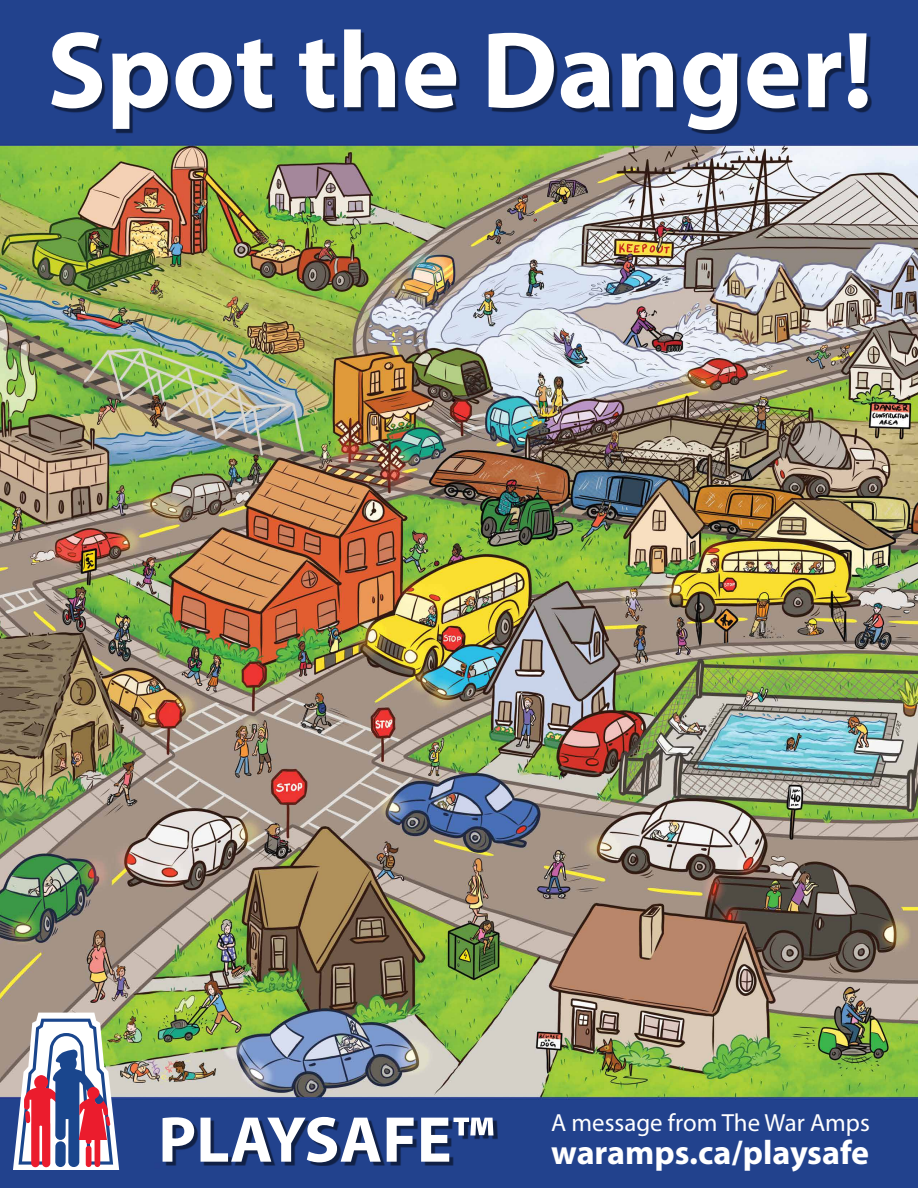
<style>
.page{position:relative;width:918px;height:1188px;background:#fff}
.page>*{position:absolute;margin:0;border:0;box-sizing:border-box;transform-origin:0 0}
.t1{font:700 109.57px "Myriad Pro";color:#fff}
.t2{font:700 65.4px "Myriad Pro";color:#fff}
.t3{font:700 34.05px "Myriad Pro";color:#fff}
.t4{font:24.83px "Myriad Pro";color:#fff}
</style>
<div class="page">
<img style="left:0;top:0;width:918px;height:1188px">
<svg style="left:13px;top:1013px;width:106px;height:157px"></svg>
<div style="left:54px;top:32px;width:818px;height:102px;background:#000;opacity:.51"></div>
<div style="left:165px;top:1120px;width:333px;height:46px;background:#000;opacity:.51"></div>
<h1 class="t1" style="left:47px;top:-1px;width:827px">Spot the Danger!</h1>
<h2 class="t2" style="left:158px;top:1097px;width:337px">PLAYSAFE™</h2>
<p class="t4" style="left:551px;top:1107px;width:320px">A message from The War Amps</p>
<h3 class="t3" style="left:551px;top:1131px;width:320px">waramps.ca/playsafe</h3>
</div>
